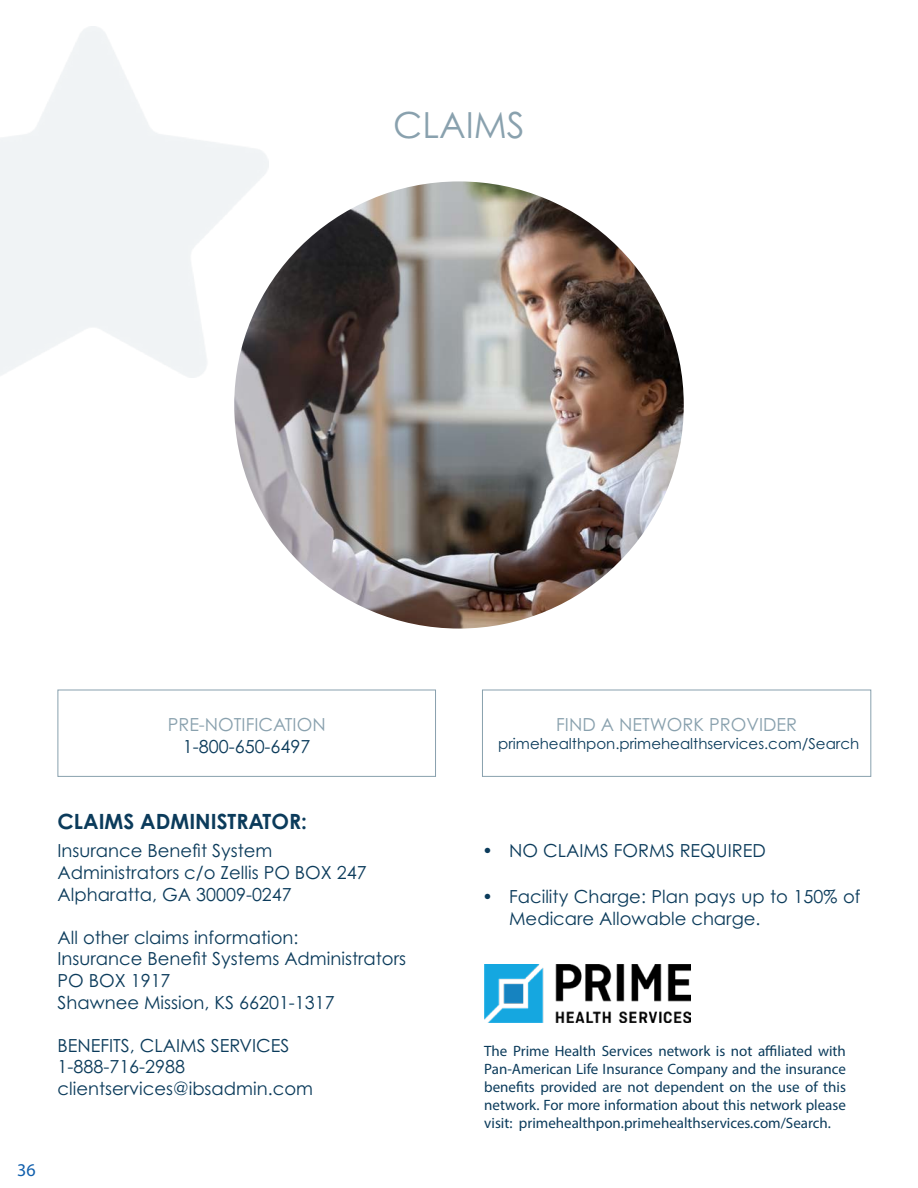
<style>
.page{position:relative;width:918px;height:1188px;background:#fff}
.page>*{position:absolute;margin:0;border:0;box-sizing:border-box;transform-origin:0 0}
.t1{font:36px "Century Gothic Pro";color:#89a1ae}
.t2{font:700 21px "Century Gothic Pro";color:#0b3b5b}
.t3{font:18px/21.6px "Century Gothic Pro";color:#0b3b5b}
.t4{font:18px "Century Gothic Pro";color:#89a1ae}
.t5{font:18px "Myriad Pro";color:#105fad}
.t6{font:15px/18px "Myriad Pro";color:#0b3b5b;text-align:justify}
.t7{font:15px "Century Gothic Pro";color:#0b3b5b}
</style>
<div class="page">
<img style="left:234px;top:181px;width:450px;height:448px">
<div style="left:58px;top:690px;width:378px;height:87px;border:1px solid #89a1ae"></div>
<div style="left:482px;top:690px;width:389px;height:87px;border:1px solid #89a1ae"></div>
<img style="left:484px;top:964px;width:206px;height:59px">
<p class="t1" style="left:393px;top:103px;width:133px">CLAIMS</p>
<p class="t4" style="left:168px;top:714px;width:159px">PRE-NOTIFICATION</p>
<p class="t3" style="left:183px;top:736px;width:129px">1-800-650-6497</p>
<p class="t2" style="left:58px;top:808px;width:251px">CLAIMS ADMINISTRATOR:</p>
<p class="t3" style="left:58px;top:840px;width:216px">Insurance Benefit System</p>
<p class="t3" style="left:58px;top:862px;width:311px">Administrators c/o Zellis PO BOX 247</p>
<p class="t3" style="left:58px;top:883px;width:236px">Alpharatta, GA 30009-0247</p>
<p class="t3" style="left:58px;top:926px;width:243px">All other claims information:</p>
<p class="t3" style="left:58px;top:948px;width:350px">Insurance Benefit Systems Administrators</p>
<p class="t3" style="left:58px;top:970px;width:115px">PO BOX 1917</p>
<p class="t3" style="left:58px;top:991px;width:279px">Shawnee Mission, KS 66201-1317</p>
<p class="t3" style="left:58px;top:1034px;width:233px">BENEFITS, CLAIMS SERVICES</p>
<p class="t3" style="left:58px;top:1056px;width:129px">1-888-716-2988</p>
<p class="t3" style="left:58px;top:1078px;width:257px">clientservices@ibsadmin.com</p>
<p class="t5" style="left:17px;top:1159px;width:20px">36</p>
<p class="t4" style="left:556px;top:714px;width:242px">FIND A NETWORK PROVIDER</p>
<p class="t7" style="left:498px;top:735px;width:362px">primehealthpon.primehealthservices.com/Search</p>
<p class="t3" style="left:482px;top:840px;width:285px">• NO CLAIMS FORMS REQUIRED</p>
<p class="t3" style="left:509px;top:886px;width:353px;text-indent:-27px">• Facility Charge: Plan pays up to 150% of<br>Medicare Allowable charge.</p>
<p class="t6" style="left:484px;top:1042px;width:363px">The Prime Health Services network is not affiliated with Pan-American Life Insurance Company and the insurance benefits provided are not dependent on the use of this network. For more information about this network please visit: primehealthpon.primehealthservices.com/Search.</p>
</div>
